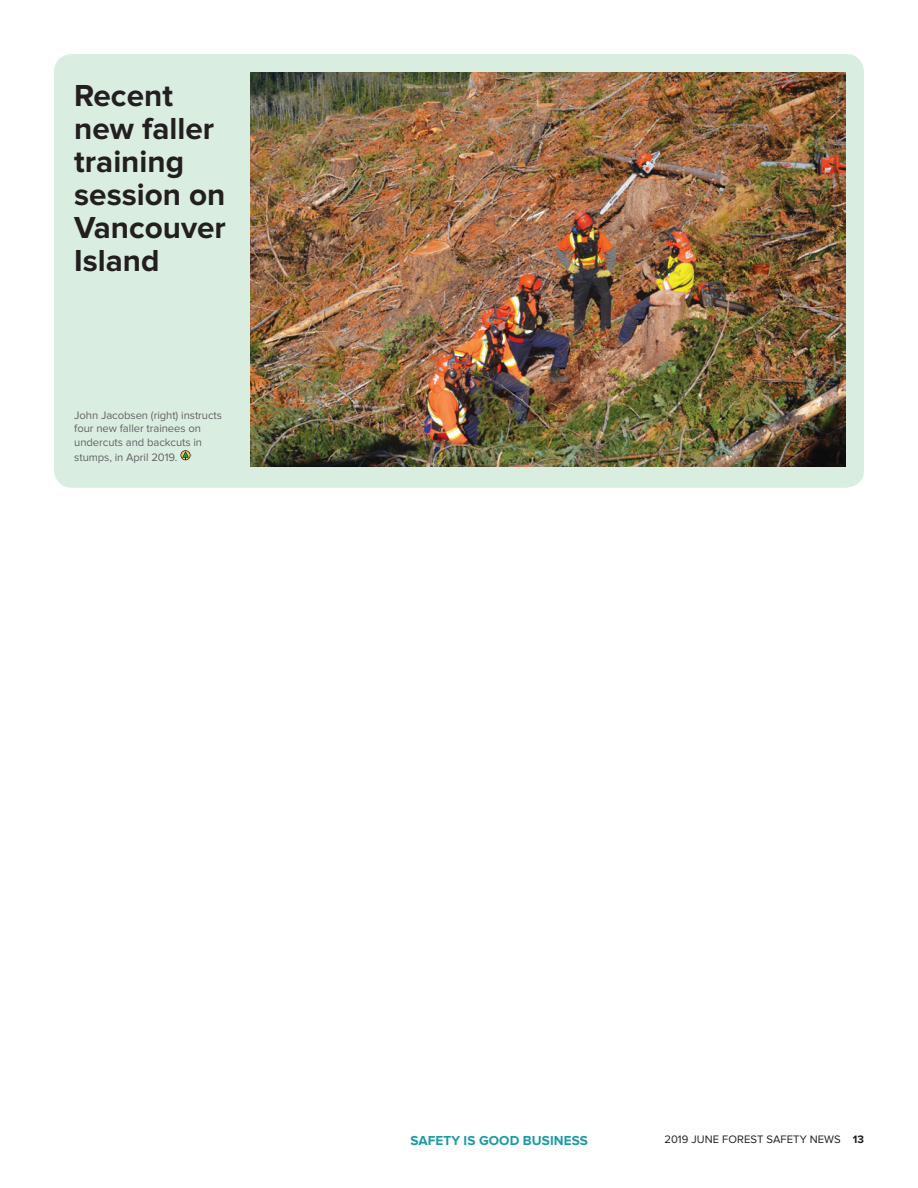
<style>
.page{position:relative;width:918px;height:1188px;background:#fff}
.page>*{position:absolute;margin:0;border:0;box-sizing:border-box;transform-origin:0 0}
.t1{font:700 31.5px/33px "Proxima Nova";color:#231f20}
.t2{font:700 13.5px "Proxima Nova";letter-spacing:.005em;color:#1e99a8}
.t3{font:11.25px/13.5px "Proxima Nova";letter-spacing:-.005em;color:#636366}
.t4{font:11.25px "Proxima Nova";letter-spacing:.005em;color:#231f20}
.s1{font-weight:700}
</style>
<div class="page">
<div style="left:54px;top:54px;width:810px;height:434px;background:#daede1;border-radius:18px"></div>
<img style="left:251px;top:72px;width:594px;height:394px">
<svg style="left:181px;top:450px;width:10px;height:10px"></svg>
<h1 class="t1" style="left:74px;top:79px;width:153px">Recent new faller training session on<br>Vancouver<br>Island</h1>
<p class="t3" style="left:74px;top:408px;width:149px">John Jacobsen (right) instructs four new faller trainees on undercuts and backcuts in</p>
<p class="t3" style="left:74px;top:450px;width:105px">stumps, in April 2019.</p>
<p class="t2" style="left:410px;top:1132px;width:179px">SAFETY IS GOOD BUSINESS</p>
<p class="t4" style="left:664px;top:1133px;width:201px">2019 JUNE FOREST SAFETY NEWS <span class="s1">13</span></p>
</div>
